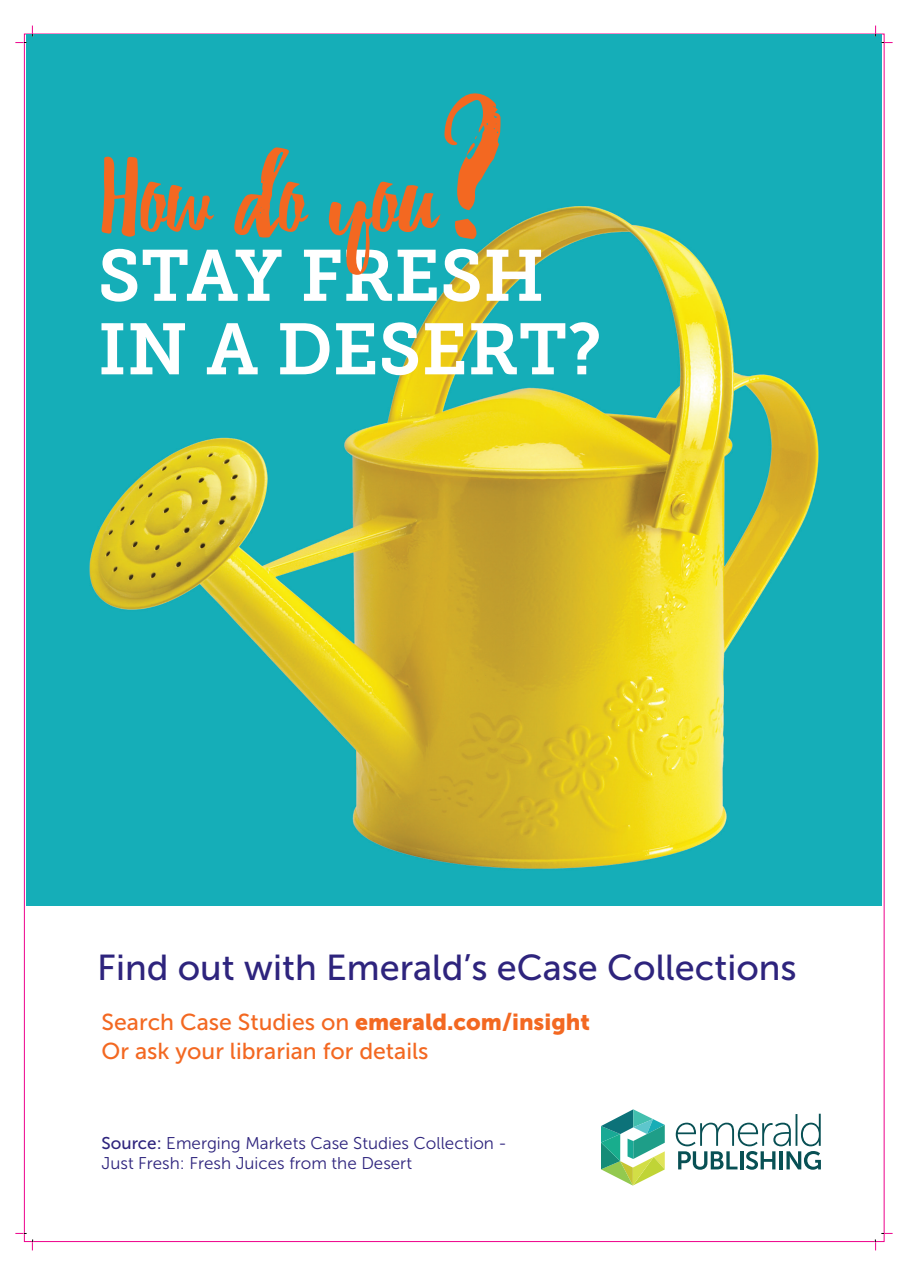
<style>
.page{position:relative;width:908px;height:1276px;background:#fff}
.page>*{position:absolute;margin:0;border:0;box-sizing:border-box;transform-origin:0 0}
.t1{font:107.7px "Debby";color:#f36821}
.t2{font:72px/73.5px "Museo Slab 700";color:#fff}
.t3{font:36px "Museo Sans 500";color:#2e247d}
.t4{font:23px/28.9px "Museo Sans 500";color:#f36821}
.t5{font:17px/20.4px "Museo Sans 300";color:#2e247d}
.s1{font-size:179.4px}
.s2{font-family:"Museo Sans 900"}
.s3{font-family:"Museo Sans 500"}
</style>
<div class="page">
<img style="left:27px;top:34px;width:853px;height:871px">
<svg style="left:675px;top:1113px;width:145px;height:56px"></svg>
<svg style="left:601px;top:1109px;width:63px;height:76px"></svg>
<svg style="left:15px;top:26px;width:18px;height:17px"></svg>
<svg style="left:15px;top:1232px;width:18px;height:18px"></svg>
<svg style="left:874px;top:26px;width:18px;height:17px"></svg>
<svg style="left:874px;top:1232px;width:18px;height:18px"></svg>
<p class="t1" style="left:101px;top:131px;width:400px">How do you<span class="s1">?</span></p>
<p class="t2" style="left:98px;top:240px;width:505px">STAY FRESH<br>IN A DESERT?</p>
<p class="t3" style="left:97px;top:947px;width:700px">Find out with Emerald’s eCase Collections</p>
<p class="t4" style="left:101px;top:1007px;width:490px">Search Case Studies on <span class="s2">emerald.com/insight<br></span>Or ask your librarian for details</p>
<p class="t5" style="left:101px;top:1132px;width:407px"><span class="s3">Source:</span> Emerging Markets Case Studies Collection -<br>Just Fresh: Fresh Juices from the Desert</p>
</div>
